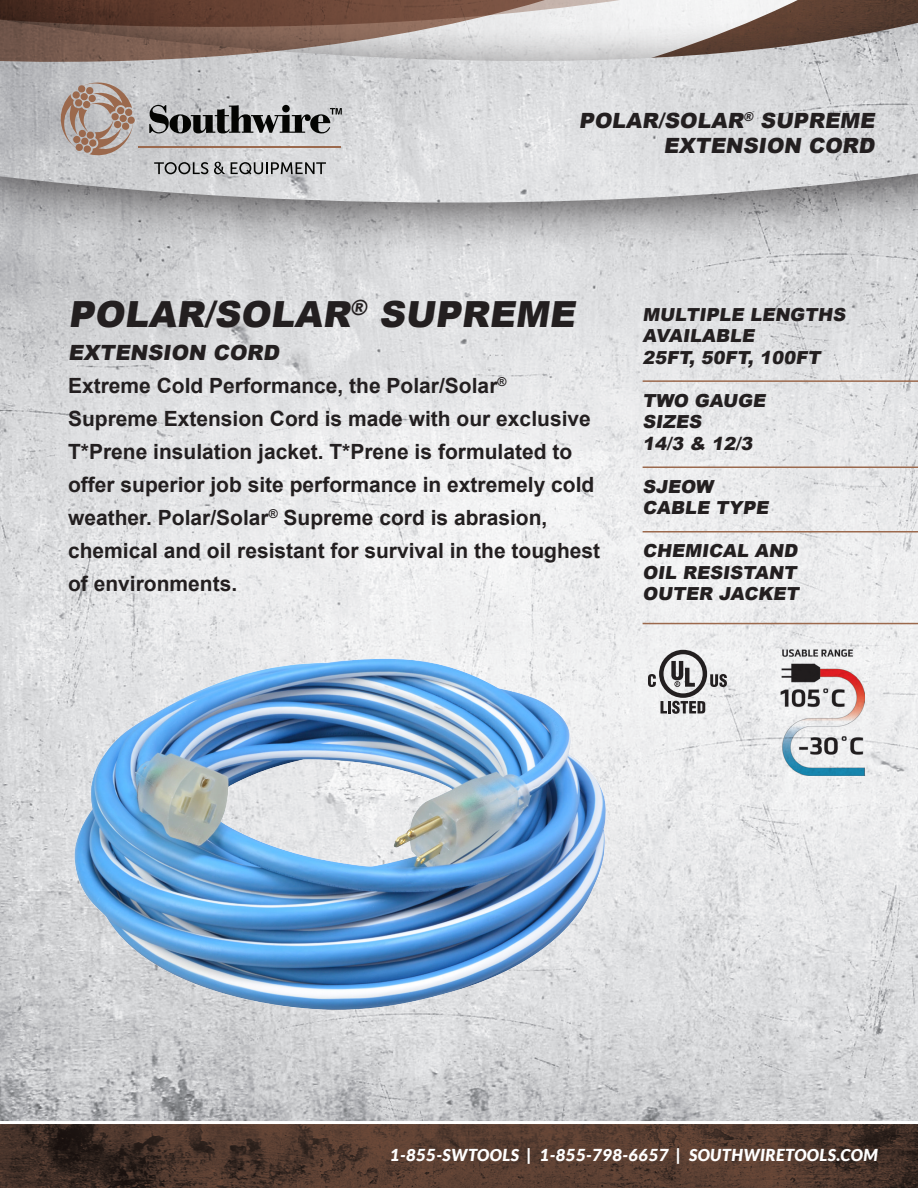
<style>
.page{position:relative;width:918px;height:1188px;background:#fff}
.page>*{position:absolute;margin:0;border:0;box-sizing:border-box;transform-origin:0 0}
.t1{font:900 36px "Arial";color:#231f20}
.t2{font:700 21px/33px "Arial";color:#231f20}
.t3{font:900 21px "Arial";color:#231f20}
.t4{font:900 18px "Arial";color:#231f20}
.t5{font:italic 900 16.5px "Lato";letter-spacing:.03em;color:#fff}
.s1{font-weight:900}
</style>
<div class="page">
<img style="left:0;top:259px;width:918px;height:862px">
<div style="left:0;top:0;width:918px;height:259px;background:#231f20;opacity:.65"></div>
<img style="left:0;top:20px;width:918px;height:203px">
<svg style="left:0;top:0;width:817px;height:120px;background:#b5aca9"></svg>
<svg style="left:0;top:1124px;width:918px;height:64px;background:#4e372c"></svg>
<svg style="left:61px;top:83px;width:74px;height:73px;background:#b29f96"></svg>
<hr style="left:139px;top:147px;width:202px;height:1px;background:#9b694d">
<svg style="left:154px;top:162px;width:54px;height:12px"></svg>
<svg style="left:214px;top:162px;width:11px;height:12px"></svg>
<svg style="left:231px;top:162px;width:95px;height:12px"></svg>
<svg style="left:149px;top:105px;width:193px;height:28px;background:#7f8081"></svg>
<hr style="left:643px;top:466px;width:275px;height:2px;background:#9b694d">
<img style="left:69px;top:651px;width:547px;height:364px">
<hr style="left:643px;top:380px;width:275px;height:2px;background:#9b694d">
<svg style="left:648px;top:650px;width:79px;height:64px"></svg>
<img style="left:780px;top:648px;width:85px;height:128px">
<hr style="left:643px;top:623px;width:275px;height:1px;background:#9b694d">
<hr style="left:643px;top:531px;width:275px;height:1px;background:#9b694d">
<p class="t3" style="left:579px;top:105px;width:301px">POLAR/SOLAR<sup>®</sup> SUPREME</p>
<p class="t3" style="left:663px;top:130px;width:217px">EXTENSION CORD</p>
<p class="t1" style="left:68px;top:288px;width:515px">POLAR/SOLAR<sup>®</sup> SUPREME</p>
<p class="t2" style="left:68px;top:337px;width:440px"><span class="s1">EXTENSION CORD<br></span>Extreme Cold Performance, the Polar/Solar<sup>®</sup></p>
<p class="t2" style="left:68px;top:403px;width:524px">Supreme Extension Cord is made with our exclusive</p>
<p class="t2" style="left:68px;top:436px;width:506px">T*Prene insulation jacket. T*Prene is formulated to</p>
<p class="t2" style="left:68px;top:469px;width:528px">offer superior job site performance in extremely cold</p>
<p class="t2" style="left:68px;top:502px;width:481px">weather. Polar/Solar<sup>®</sup> Supreme cord is abrasion,</p>
<p class="t2" style="left:68px;top:535px;width:534px">chemical and oil resistant for survival in the toughest</p>
<p class="t2" style="left:68px;top:568px;width:171px">of environments.</p>
<p class="t4" style="left:643px;top:301px;width:208px">MULTIPLE LENGTHS</p>
<p class="t4" style="left:643px;top:323px;width:117px">AVAILABLE</p>
<p class="t4" style="left:643px;top:344px;width:183px">25FT, 50FT, 100FT</p>
<p class="t4" style="left:643px;top:387px;width:128px">TWO GAUGE</p>
<p class="t4" style="left:643px;top:409px;width:64px">SIZES</p>
<p class="t4" style="left:643px;top:430px;width:115px">14/3 &amp; 12/3</p>
<p class="t4" style="left:643px;top:473px;width:76px">SJEOW</p>
<p class="t4" style="left:643px;top:495px;width:131px">CABLE TYPE</p>
<p class="t4" style="left:643px;top:538px;width:160px">CHEMICAL AND</p>
<p class="t4" style="left:643px;top:559px;width:159px">OIL RESISTANT</p>
<p class="t4" style="left:643px;top:581px;width:161px">OUTER JACKET</p>
<p class="t5" style="left:390px;top:1145px;width:489px">1-855-SWTOOLS | 1-855-798-6657 | SOUTHWIRETOOLS.COM</p>
</div>
